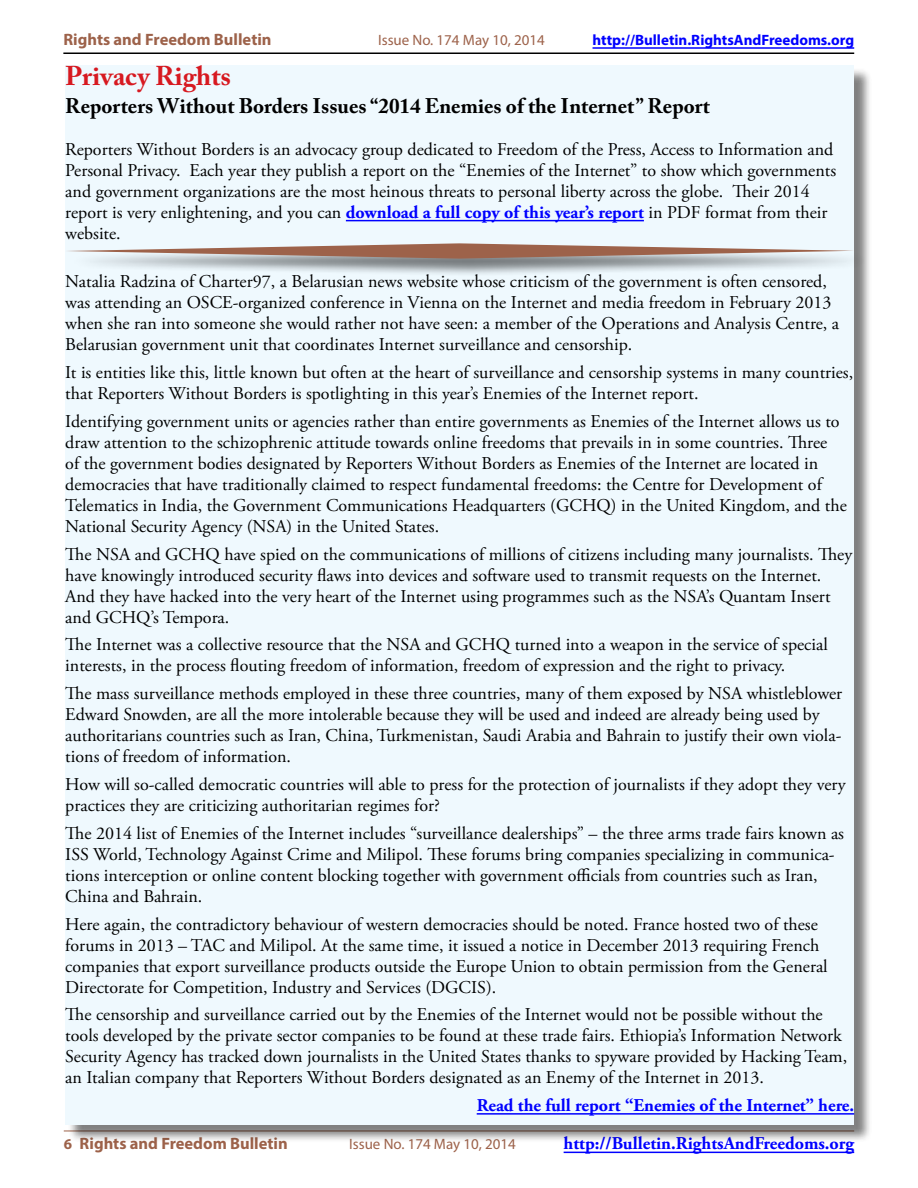
<style>
.page{position:relative;width:918px;height:1188px;background:#fff}
.page>*{position:absolute;margin:0;border:0;box-sizing:border-box;transform-origin:0 0}
.t1{font:700 27px "Adobe Caslon Pro";color:#d71920}
.t2{font:700 21px "Adobe Caslon Pro";color:#000}
.t3{font:18px/21px "Adobe Garamond Pro";color:#000}
.t4{font:700 18px "Adobe Garamond Pro";color:#00f}
.t5{font:700 16.5px "Myriad Pro";color:#9d624a}
.t6{font:15px "Myriad Pro";color:#9d624a}
.t7{font:700 15px "Myriad Pro";color:#00f}
.s1{font-weight:700;color:#00f}
.s2{font-size:15px}
</style>
<div class="page">
<hr style="left:63px;top:52px;width:791px;height:2px;background:#000">
<hr style="left:593px;top:47px;width:261px;height:2px;background:#00f">
<hr style="left:64px;top:1131px;width:790px;height:1px;background:#9d624a">
<hr style="left:564px;top:1152px;width:290px;height:1px;background:#00f">
<div style="left:68px;top:67px;width:805px;height:1076px;background:#000;opacity:.5"></div>
<div style="left:65px;top:65px;width:789px;height:1059px;background:#eff9fe"></div>
<hr style="left:346px;top:220px;width:298px;height:1px;background:#00f">
<hr style="left:477px;top:1113px;width:377px;height:2px;background:#00f">
<div style="left:71px;top:246px;width:799px;height:31px;background:#000;opacity:.5"></div>
<svg style="left:68px;top:243px;width:786px;height:16px"></svg>
<p class="t5" style="left:63px;top:29px;width:210px">Rights and Freedom Bulletin</p>
<p class="t6" style="left:378px;top:31px;width:168px">Issue No. 174 May 10, 2014</p>
<p class="t7" style="left:593px;top:30px;width:263px">http://Bulletin.RightsAndFreedoms.org</p>
<h1 class="t1" style="left:65px;top:60px;width:167px">Privacy Rights</h1>
<p class="t2" style="left:65px;top:94px;width:646px">Reporters Without Borders Issues “2014 Enemies of the Internet” Report</p>
<p class="t3" style="left:65px;top:139px;width:772px">Reporters Without Borders is an advocacy group dedicated to Freedom of the Press, Access to Information and Personal Privacy. Each year they publish a report on the “Enemies of the Internet” to show which governments and government organizations are the most heinous threats to personal liberty across the globe. Their 2014 report is very enlightening, and you can <span class="s1">download a full copy of this year’s report</span> in PDF format from their website.</p>
<p class="t3" style="left:65px;top:272px;width:775px">Natalia Radzina of Charter97, a Belarusian news website whose criticism of the government is often censored, was attending an OSCE-organized conference in Vienna on the Internet and media freedom in February 2013 when she ran into someone she would rather not have seen: a member of the Operations and Analysis Centre, a Belarusian government unit that coordinates Internet surveillance and censorship.</p>
<p class="t3" style="left:65px;top:363px;width:789px">It is entities like this, little known but often at the heart of surveillance and censorship systems in many countries, that Reporters Without Borders is spotlighting in this year’s Enemies of the Internet report.</p>
<p class="t3" style="left:65px;top:411px;width:783px">Identifying government units or agencies rather than entire governments as Enemies of the Internet allows us to draw attention to the schizophrenic attitude towards online freedoms that prevails in in some countries. Three<br>of the government bodies designated by Reporters Without Borders as Enemies of the Internet are located in democracies that have traditionally claimed to respect fundamental freedoms: the Centre for Development of Telematics in India, the Government Communications Headquarters (GCHQ) in the United Kingdom, and the National Security Agency (NSA) in the United States.</p>
<p class="t3" style="left:65px;top:544px;width:789px">The NSA and GCHQ have spied on the communications of millions of citizens including many journalists. They have knowingly introduced security flaws into devices and software used to transmit requests on the Internet.<br>And they have hacked into the very heart of the Internet using programmes such as the NSA’s Quantam Insert and GCHQ’s Tempora.</p>
<p class="t3" style="left:65px;top:635px;width:764px">The Internet was a collective resource that the NSA and GCHQ turned into a weapon in the service of special interests, in the process flouting freedom of information, freedom of expression and the right to privacy.</p>
<p class="t3" style="left:65px;top:684px;width:778px">The mass surveillance methods employed in these three countries, many of them exposed by NSA whistleblower Edward Snowden, are all the more intolerable because they will be used and indeed are already being used by authoritarians countries such as Iran, China, Turkmenistan, Saudi Arabia and Bahrain to justify their own viola&shy;tions of freedom of information.</p>
<p class="t3" style="left:65px;top:774px;width:782px">How will so-called democratic countries will able to press for the protection of journalists if they adopt they very practices they are criticizing authoritarian regimes for?</p>
<p class="t3" style="left:65px;top:823px;width:780px">The 2014 list of Enemies of the Internet includes “surveillance dealerships” – the three arms trade fairs known as ISS World, Technology Against Crime and Milipol. These forums bring companies specializing in communica&shy;tions interception or online content blocking together with government officials from countries such as Iran, China and Bahrain.</p>
<p class="t3" style="left:65px;top:914px;width:764px">Here again, the contradictory behaviour of western democracies should be noted. France hosted two of these forums in 2013 – TAC and Milipol. At the same time, it issued a notice in December 2013 requiring French companies that export surveillance products outside the Europe Union to obtain permission from the General Directorate for Competition, Industry and Services (DGCIS).</p>
<p class="t3" style="left:65px;top:1005px;width:783px">The censorship and surveillance carried out by the Enemies of the Internet would not be possible without the tools developed by the private sector companies to be found at these trade fairs. Ethiopia’s Information Network Security Agency has tracked down journalists in the United States thanks to spyware provided by Hacking Team, an Italian company that Reporters Without Borders designated as an Enemy of the Internet in 2013.</p>
<p class="t4" style="left:477px;top:1095px;width:379px">Read the full report “Enemies of the Internet” here.</p>
<p class="t5" style="left:64px;top:1133px;width:226px"><span class="s2">6</span> Rights and Freedom Bulletin</p>
<p class="t6" style="left:349px;top:1135px;width:168px">Issue No. 174 May 10, 2014</p>
<p class="t4" style="left:564px;top:1133px;width:292px">http://Bulletin.RightsAndFreedoms.org</p>
</div>
